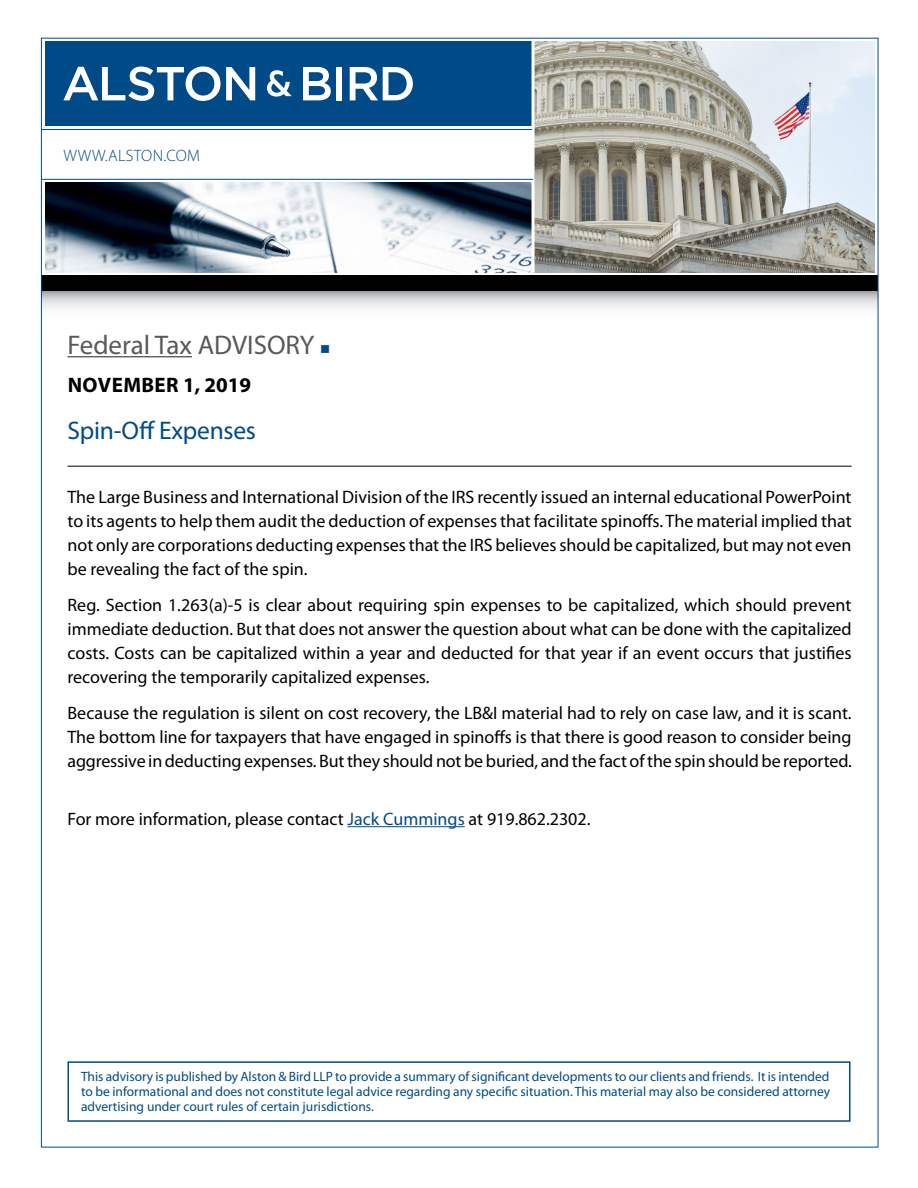
<style>
.page{position:relative;width:918px;height:1188px;background:#fff}
.page>*{position:absolute;margin:0;border:0;box-sizing:border-box;transform-origin:0 0}
.t1{font:27px "Myriad Pro";color:#58595b}
.t2{font:25.5px "Myriad Pro";letter-spacing:-.01em;color:#004b87}
.t3{font:700 21px "Myriad Pro";letter-spacing:.02em;color:#000}
.t4{font:18px/24px "Myriad Pro";color:#000;text-align:justify}
.t5{font:300 16.5px "Myriad Pro";letter-spacing:.02em;color:#004b87}
.t6{font:13.5px/15px "Myriad Pro";color:#004b87;text-align:justify}
.s1{color:#004b87}
</style>
<div class="page">
<img style="left:535px;top:42px;width:340px;height:231px">
<img style="left:45px;top:183px;width:487px;height:90px">
<svg style="left:43px;top:291px;width:833px;height:18px"></svg>
<div style="left:45px;top:41px;width:488px;height:85px;background:#004b87"></div>
<hr style="left:532px;top:40px;width:3px;height:233px;background:#fff">
<hr style="left:41px;top:129px;width:491px;height:1px;background:#004b87">
<hr style="left:41px;top:179px;width:492px;height:1px;background:#004b87">
<div style="left:41px;top:275px;width:837px;height:16px;background:#000"></div>
<svg style="left:63px;top:66px;width:192px;height:35px"></svg>
<svg style="left:267px;top:70px;width:25px;height:27px"></svg>
<svg style="left:303px;top:67px;width:28px;height:33px"></svg>
<div style="left:336px;top:67px;width:6px;height:33px;background:#fff"></div>
<svg style="left:350px;top:67px;width:63px;height:33px"></svg>
<div style="left:68px;top:1061px;width:782px;height:61px;border:2px solid #004b87"></div>
<hr style="left:68px;top:356px;width:124px;height:1px;background:#58595b">
<hr style="left:68px;top:466px;width:784px;height:1px;background:#000">
<hr style="left:348px;top:826px;width:117px;height:1px;background:#004b87">
<p class="t5" style="left:64px;top:145px;width:138px">WWW.ALSTON.COM</p>
<h1 class="t1" style="left:68px;top:328px;width:264px">Federal Tax ADVISORY <span class="s1">■</span></h1>
<p class="t3" style="left:68px;top:371px;width:185px">NOVEMBER 1, 2019</p>
<h2 class="t2" style="left:68px;top:415px;width:190px">Spin-Off Expenses</h2>
<p class="t4" style="left:68px;top:485px;width:786px">The Large Business and International Division of the IRS recently issued an internal educational PowerPoint to its agents to help them audit the deduction of expenses that facilitate spinoffs. The material implied that not only are corporations deducting expenses that the IRS believes should be capitalized, but may not even be revealing the fact of the spin.</p>
<p class="t4" style="left:68px;top:593px;width:786px">Reg. Section 1.263(a)-5 is clear about requiring spin expenses to be capitalized, which should prevent immediate deduction. But that does not answer the question about what can be done with the capitalized costs. Costs can be capitalized within a year and deducted for that year if an event occurs that justifies recovering the temporarily capitalized expenses.</p>
<p class="t4" style="left:68px;top:701px;width:786px">Because the regulation is silent on cost recovery, the LB&amp;I material had to rely on case law, and it is scant.<br>The bottom line for taxpayers that have engaged in spinoffs is that there is good reason to consider being aggressive in deducting expenses. But they should not be buried, and the fact of the spin should be reported.</p>
<p class="t4" style="left:68px;top:807px;width:525px">For more information, please contact <span class="s1">Jack Cummings</span> at 919.862.2302.</p>
<p class="t6" style="left:81px;top:1069px;width:751px">This advisory is published by Alston &amp; Bird LLP to provide a summary of significant developments to our clients and friends. It is intended to be informational and does not constitute legal advice regarding any specific situation. This material may also be considered attorney advertising under court rules of certain jurisdictions.</p>
</div>
